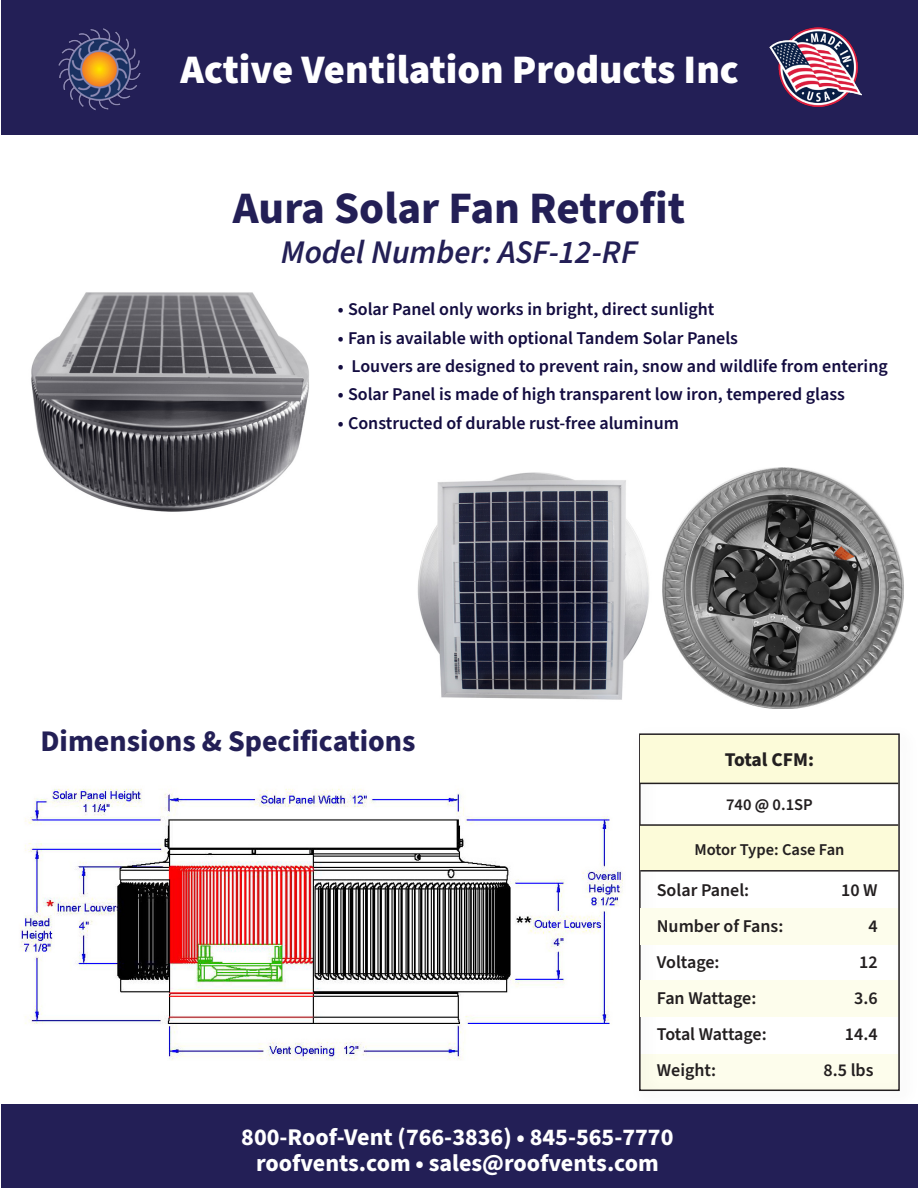
<style>
.page{position:relative;width:918px;height:1188px;background:#fff}
.page>*{position:absolute;margin:0;border:0;box-sizing:border-box;transform-origin:0 0}
.t1{font:700 45px "Source Sans Pro";color:#231f56}
.t2{font:900 40.5px "Source Sans Pro";color:#fff}
.t3{font:italic 600 33px "Source Sans Pro";color:#231f56}
.t4{font:700 30px "Source Sans Pro";color:#231f56}
.t5{font:700 24px/25.5px "Source Sans Pro";color:#fff;text-align:center}
.t6{font:700 19.5px "Source Sans Pro";letter-spacing:-.01em;color:#231f20}
.t7{font:600 18px "Source Sans Pro";color:#130c40}
.t8{font:600 18px "Source Sans Pro";color:#231f20}
.t9{font:600 18px "Source Sans Pro";letter-spacing:-.02em;color:#231f20}
.t10{font:600 16.5px "Source Sans Pro";color:#231f20}
</style>
<div class="page">
<div style="left:1px;top:0;width:917px;height:135px;background:#231f56"></div>
<img style="left:58px;top:28px;width:83px;height:83px">
<img style="left:769px;top:28px;width:92px;height:79px">
<div style="left:1px;top:1105px;width:917px;height:83px;background:#231f56"></div>
<img style="left:31px;top:292px;width:278px;height:220px">
<img style="left:417px;top:472px;width:232px;height:228px">
<img style="left:663px;top:467px;width:240px;height:242px">
<div style="left:629px;top:723px;width:289px;height:388px;background:#231f20;opacity:.2"></div>
<div style="left:639px;top:733px;width:261px;height:358px;border:2px solid #231f20"></div>
<div style="left:641px;top:735px;width:257px;height:48px;background:#fcfbd9"></div>
<div style="left:641px;top:826px;width:257px;height:44px;background:#fcfbd9"></div>
<div style="left:641px;top:908px;width:257px;height:37px;background:#fdfdec"></div>
<div style="left:641px;top:981px;width:257px;height:36px;background:#fdfdec"></div>
<hr style="left:640px;top:870px;width:259px;height:2px;background:#231f20">
<hr style="left:640px;top:824px;width:258px;height:2px;background:#231f20">
<hr style="left:640px;top:783px;width:258px;height:1px;background:#231f20">
<img style="left:20px;top:788px;width:603px;height:272px">
<h2 class="t2" style="left:180px;top:41px;width:560px">Active Ventilation Products Inc</h2>
<p class="t1" style="left:233px;top:178px;width:454px">Aura Solar Fan Retrofit</p>
<p class="t3" style="left:281px;top:230px;width:358px">Model Number: ASF-12-RF</p>
<p class="t7" style="left:338px;top:297px;width:378px">• Solar Panel only works in bright, direct sunlight</p>
<p class="t7" style="left:338px;top:326px;width:402px">• Fan is available with optional Tandem Solar Panels</p>
<p class="t7" style="left:338px;top:354px;width:552px">• Louvers are designed to prevent rain, snow and wildlife from entering</p>
<p class="t7" style="left:338px;top:382px;width:509px">• Solar Panel is made of high transparent low iron, tempered glass</p>
<p class="t7" style="left:338px;top:411px;width:343px">• Constructed of durable rust-free aluminum</p>
<p class="t4" style="left:40px;top:720px;width:376px">Dimensions &amp; Specifications</p>
<p class="t6" style="left:725px;top:746px;width:91px">Total CFM:</p>
<p class="t10" style="left:726px;top:794px;width:88px">740 @ 0.1SP</p>
<p class="t10" style="left:694px;top:838px;width:152px">Motor Type: Case Fan</p>
<p class="t8" style="left:657px;top:878px;width:94px">Solar Panel:</p>
<p class="t8" style="left:841px;top:878px;width:38px">10 W</p>
<p class="t8" style="left:657px;top:914px;width:128px">Number of Fans:</p>
<p class="t8" style="left:868px;top:914px;width:11px">4</p>
<p class="t8" style="left:657px;top:950px;width:64px">Voltage:</p>
<p class="t8" style="left:859px;top:950px;width:20px">12</p>
<p class="t8" style="left:657px;top:986px;width:101px">Fan Wattage:</p>
<p class="t8" style="left:854px;top:986px;width:25px">3.6</p>
<p class="t9" style="left:657px;top:1022px;width:111px">Total Wattage:</p>
<p class="t8" style="left:845px;top:1022px;width:34px">14.4</p>
<p class="t8" style="left:657px;top:1058px;width:61px">Weight:</p>
<p class="t8" style="left:824px;top:1058px;width:51px">8.5 lbs</p>
<h3 class="t5" style="left:241px;top:1125px;width:434px">800-Roof-Vent (766-3836) • 845-565-7770 roofvents.com • sales@roofvents.com</h3>
</div>
